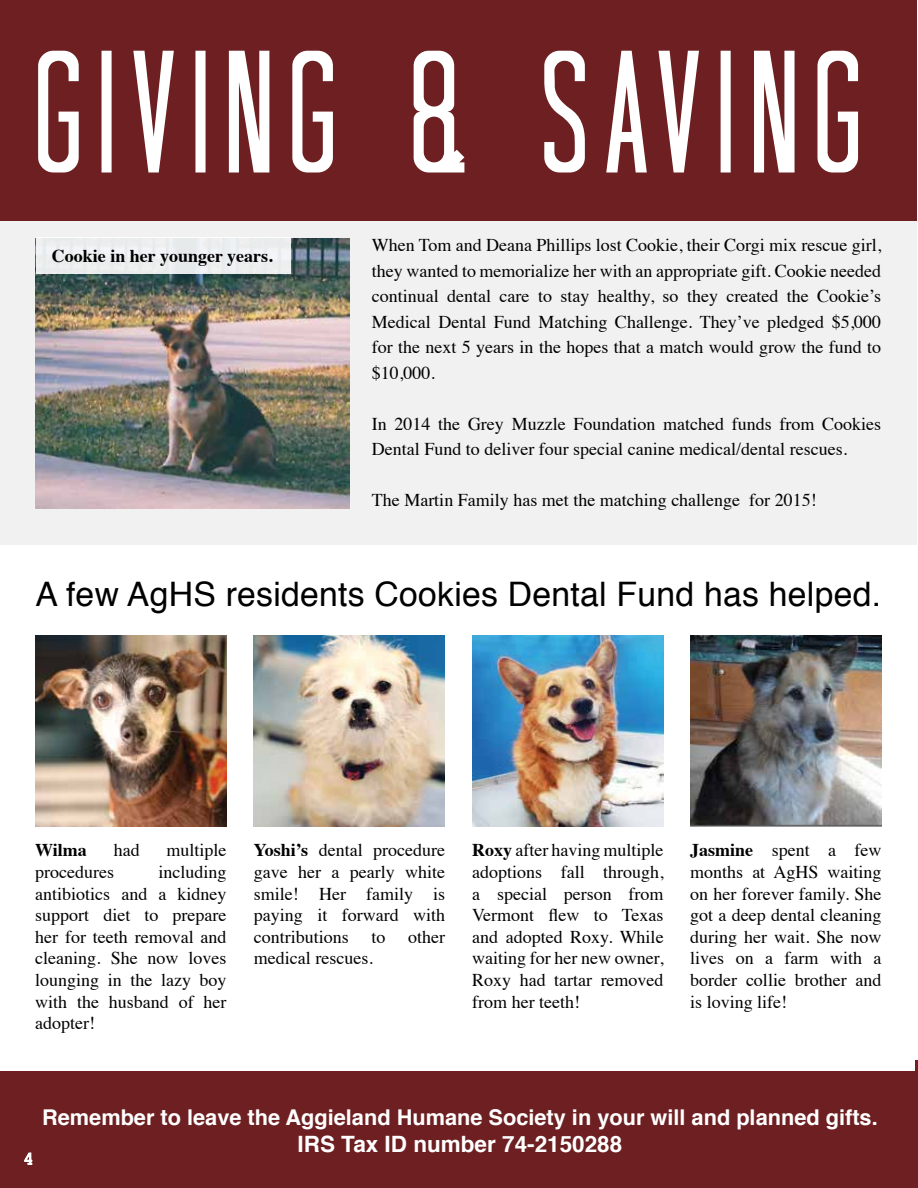
<style>
.page{position:relative;width:918px;height:1188px;background:#fff}
.page>*{position:absolute;margin:0;border:0;box-sizing:border-box;transform-origin:0 0}
.t1{font:condensed 174px "Tall Dark And Handsome";letter-spacing:.1em;color:#fff}
.t2{font:33.75px "Helvetica";letter-spacing:.01em;color:#000}
.t3{font:700 22.5px "Helvetica";color:#fff}
.t4{font:700 21.75px "Helvetica";color:#fff}
.t5{font:18px/21.6px "Times";color:#000;text-align:justify}
.t6{font:700 18px "Times";color:#000}
.s1{font-weight:700}
</style>
<div class="page">
<div style="left:0;top:144px;width:916px;height:401px;background:#f1f1f2"></div>
<div style="left:0;top:0;width:916px;height:220px;background:#6d1f21"></div>
<div style="left:0;top:1072px;width:916px;height:116px;background:#6d1f21"></div>
<svg style="left:24px;top:1152px;width:9px;height:13px"></svg>
<img style="left:36px;top:636px;width:191px;height:191px">
<img style="left:254px;top:636px;width:191px;height:191px">
<img style="left:472px;top:636px;width:191px;height:191px">
<img style="left:690px;top:636px;width:191px;height:191px">
<img style="left:36px;top:238px;width:313px;height:271px">
<div style="left:36px;top:237px;width:255px;height:37px;background:#eceeee"></div>
<hr style="left:916px;top:1060px;width:2px;height:128px;background:#6d1f21">
<h1 class="t1" style="left:36px;top:11px;width:827px">GIVING &amp; SAVING</h1>
<p class="t6" style="left:52px;top:239px;width:222px">Cookie in her younger years.</p>
<p class="t5" style="left:372px;top:231px;width:511px;line-height:25.5px">When Tom and Deana Phillips lost Cookie, their Corgi mix rescue girl, they wanted to memorialize her with an appropriate gift. Cookie needed continual dental care to stay healthy, so they created the Cookie’s Medical Dental Fund Matching Challenge. They’ve pledged $5,000 for the next 5 years in the hopes that a match would grow the fund to $10,000.</p>
<p class="t5" style="left:372px;top:410px;width:511px;line-height:25.5px">In 2014 the Grey Muzzle Foundation matched funds from Cookies<br>Dental Fund to deliver four special canine medical/dental rescues.</p>
<p class="t5" style="left:372px;top:488px;width:446px">The Martin Family has met the matching challenge for 2015!</p>
<h2 class="t2" style="left:36px;top:569px;width:847px">A few AgHS residents Cookies Dental Fund has helped.</h2>
<p class="t6" style="left:35px;top:833px;width:53px">Wilma</p>
<p class="t5" style="left:114px;top:838px;width:27px">had</p>
<p class="t5" style="left:167px;top:838px;width:62px">multiple</p>
<p class="t5" style="left:35px;top:860px;width:80px">procedures</p>
<p class="t5" style="left:35px;top:860px;width:193px;text-indent:123px">including antibiotics and a kidney support diet to prepare her for teeth removal and cleaning. She now loves lounging in the lazy boy with the husband of her adopter!</p>
<p class="t5" style="left:254px;top:838px;width:193px"><span class="s1">Yoshi’s</span> dental procedure gave her a pearly white smile! Her family is paying it forward with contributions</p>
<p class="t5" style="left:372px;top:924px;width:16px">to</p>
<p class="t5" style="left:408px;top:924px;width:38px">other</p>
<p class="t5" style="left:254px;top:946px;width:120px">medical rescues.</p>
<p class="t5" style="left:472px;top:838px;width:193px"><span class="s1">Roxy</span> after having multiple adoptions fall through, a special person from Vermont flew to Texas and adopted Roxy. While waiting for her new owner, Roxy had tartar removed from her teeth!</p>
<p class="t5" style="left:690px;top:838px;width:193px"><span class="s1">Jasmine</span> spent a few months at AgHS waiting on her forever family. She got a deep dental cleaning during her wait. She now lives on a farm with a border collie brother and is loving life!</p>
<p class="t4" style="left:42px;top:1100px;width:837px">Remember to leave the Aggieland Humane Society in your will and planned gifts.</p>
<p class="t3" style="left:298px;top:1126px;width:326px">IRS Tax ID number 74-2150288</p>
</div>
